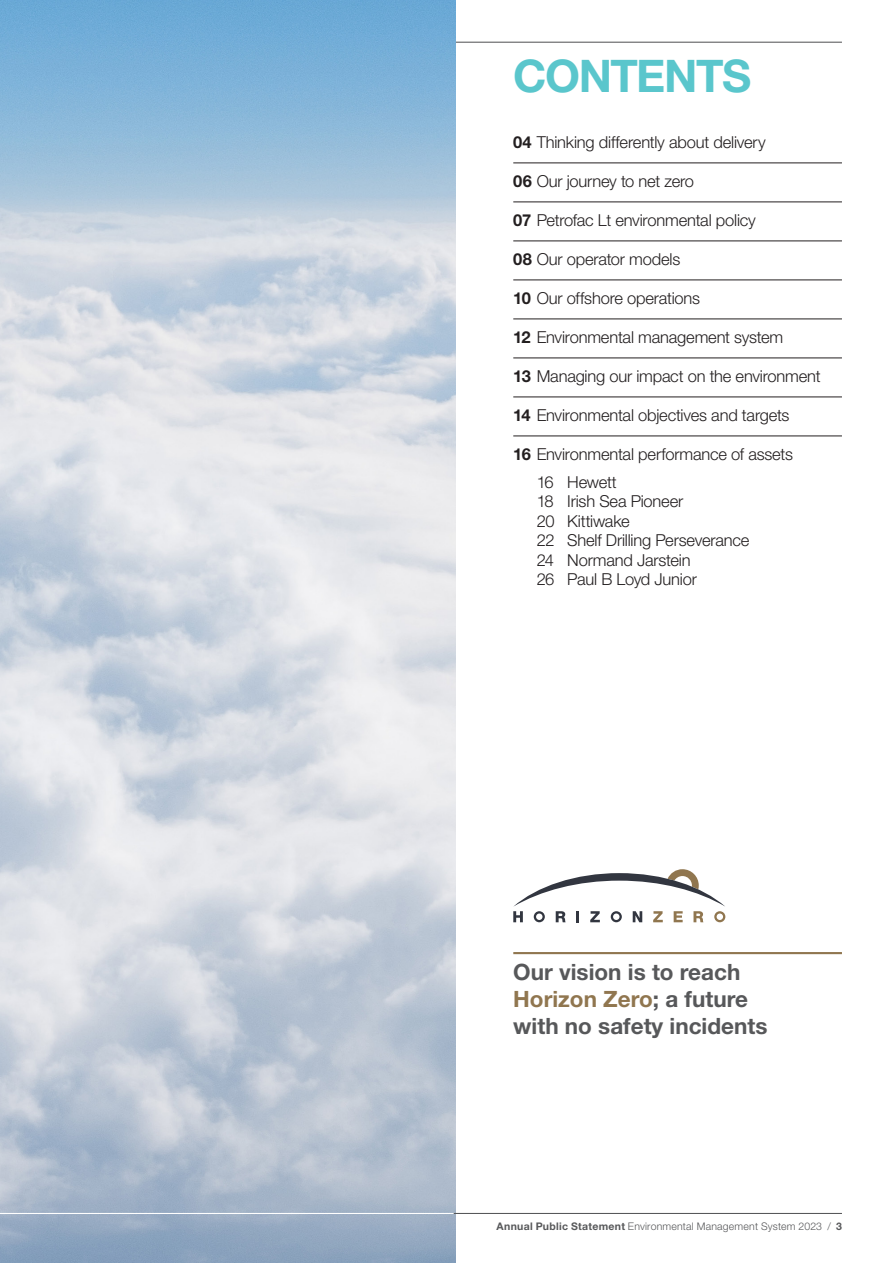
<style>
.page{position:relative;width:893px;height:1263px;background:#fff}
.page>*{position:absolute;margin:0;border:0;box-sizing:border-box;transform-origin:0 0}
.FC_heading_L1{font:700 45px "Helvetica Neue LT Std";letter-spacing:-.035em;color:#5ac6cc}
.t1{font:700 22.5px/27px "Helvetica Neue LT Std";color:#57585a}
.Content{font:300 16.5px "Helvetica Neue LT Std";letter-spacing:-.01em;color:#231f20}
._06_Body_Copy_Heading_1_10_11{font:300 16.5px "Helvetica Neue LT Std";letter-spacing:-.015em;color:#231f20}
.t2{font:300 10.5px "Helvetica Neue LT Std";letter-spacing:.02em;color:#57585a}
.s1{font-weight:700}
.s2{color:#90764f}
</style>
<div class="page">
<hr style="left:0;top:42px;width:842px;height:1px;background:#57585a">
<img style="left:0;top:0;width:455px;height:1263px">
<hr style="left:0;top:1213px;width:455px;height:1px;background:#fff">
<hr style="left:454px;top:1213px;width:388px;height:1px;background:#57585a">
<hr style="left:513px;top:163px;width:329px;height:1px;background:#231f20">
<hr style="left:513px;top:202px;width:329px;height:1px;background:#231f20">
<hr style="left:513px;top:241px;width:329px;height:1px;background:#231f20">
<hr style="left:513px;top:280px;width:329px;height:1px;background:#231f20">
<hr style="left:513px;top:319px;width:329px;height:1px;background:#231f20">
<hr style="left:513px;top:358px;width:329px;height:1px;background:#231f20">
<hr style="left:513px;top:397px;width:329px;height:1px;background:#231f20">
<hr style="left:513px;top:436px;width:329px;height:1px;background:#231f20">
<svg style="left:513px;top:869px;width:212px;height:53px"></svg>
<hr style="left:513px;top:952px;width:329px;height:2px;background:#90764f">
<p class="FC_heading_L1" style="left:513px;top:48px;width:240px">CONTENTS</p>
<p class="Content" style="left:513px;top:132px;width:254px"><span class="s1">04</span> Thinking differently about delivery</p>
<p class="Content" style="left:513px;top:171px;width:182px"><span class="s1">06</span> Our journey to net zero</p>
<p class="Content" style="left:513px;top:210px;width:244px"><span class="s1">07</span> Petrofac Lt environmental policy</p>
<p class="Content" style="left:513px;top:249px;width:168px"><span class="s1">08</span> Our operator models</p>
<p class="Content" style="left:513px;top:288px;width:188px"><span class="s1">10</span> Our offshore operations</p>
<p class="Content" style="left:513px;top:327px;width:272px"><span class="s1">12</span> Environmental management system</p>
<p class="Content" style="left:513px;top:366px;width:309px"><span class="s1">13</span> Managing our impact on the environment</p>
<p class="Content" style="left:513px;top:405px;width:278px"><span class="s1">14</span> Environmental objectives and targets</p>
<p class="Content" style="left:513px;top:444px;width:281px"><span class="s1">16</span> Environmental performance of assets</p>
<p class="Content" style="left:537px;top:472px;width:82px">16 Hewett</p>
<p class="Content" style="left:537px;top:491px;width:148px">18 Irish Sea Pioneer</p>
<p class="_06_Body_Copy_Heading_1_10_11" style="left:537px;top:511px;width:94px">20 Kittiwake</p>
<p class="Content" style="left:537px;top:530px;width:214px">22 Shelf Drilling Perseverance</p>
<p class="_06_Body_Copy_Heading_1_10_11" style="left:537px;top:550px;width:155px">24 Normand Jarstein</p>
<p class="_06_Body_Copy_Heading_1_10_11" style="left:537px;top:569px;width:162px">26 Paul B Loyd Junior</p>
<p class="t1" style="left:513px;top:958px;width:256px">Our vision is to reach<br><span class="s2">Horizon Zero</span>; a future with no safety incidents</p>
<p class="t2" style="left:497px;top:1220px;width:347px"><span class="s1">Annual Public Statement</span> Environmental Management System 2023 / <span class="s1">3</span></p>
</div>
